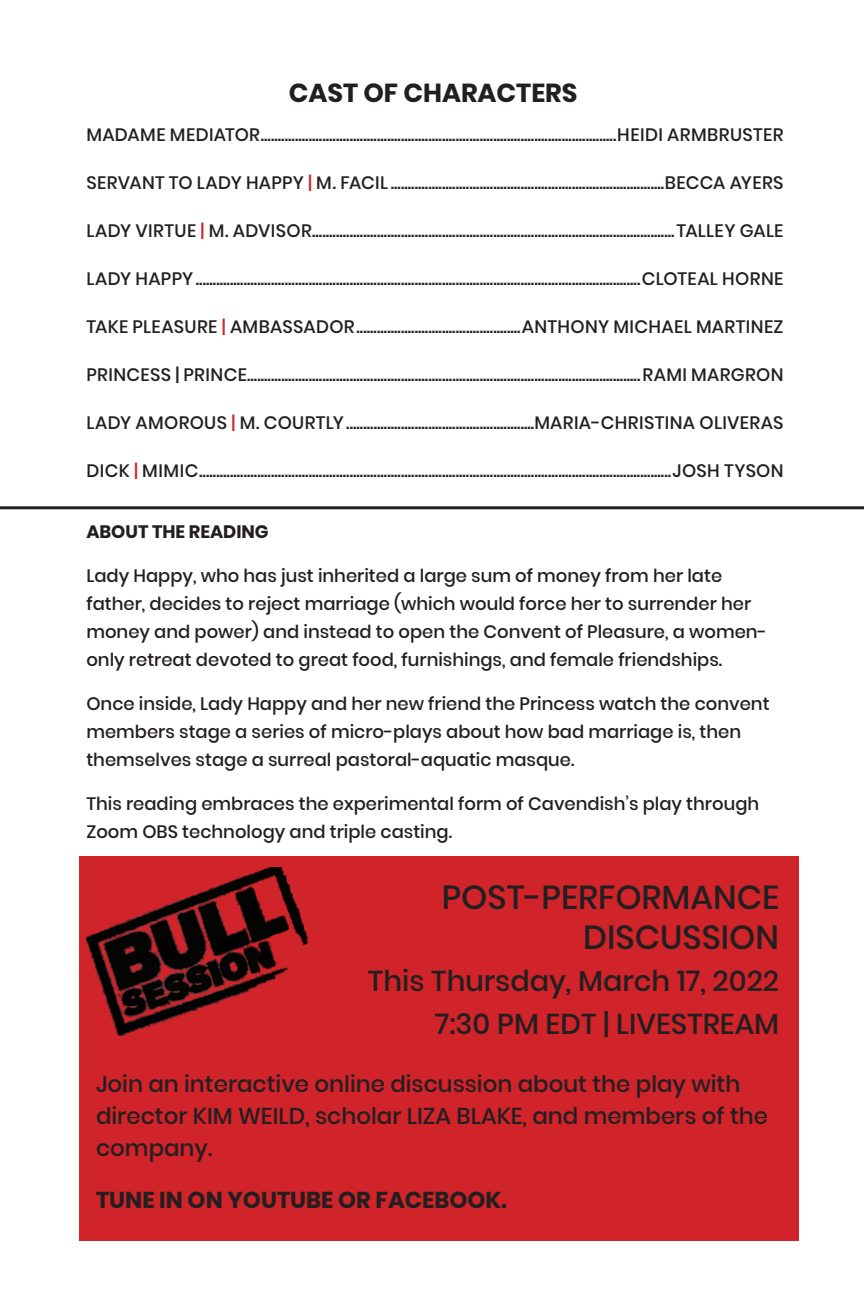
<style>
.page{position:relative;width:864px;height:1296px;background:#fff}
.page>*{position:absolute;margin:0;border:0;box-sizing:border-box;transform-origin:0 0}
.t1{font:500 33.2px/40px "Poppins";color:#231f20;text-align:right}
.t2{font:500 28.6px "Poppins";color:#231f20}
.t3{font:700 26px "Poppins";color:#231f20}
.t4{font:500 23px/32px "Poppins";color:#231f20}
.t5{font:700 23px "Poppins";color:#231f20}
.t6{font:500 18px/28px "Poppins";color:#231f20}
.t7{font:500 18px "Poppins";letter-spacing:.025em;color:#231f20}
.t8{font:500 18px "Poppins";letter-spacing:.02em;color:#231f20}
.t9{font:700 18px "Poppins";color:#231f20}
.s1{color:#d1232a}
</style>
<div class="page">
<div style="left:79px;top:857px;width:720px;height:384px;background:#d1232a"></div>
<img style="left:86px;top:867px;width:222px;height:168px">
<hr style="left:0;top:506px;width:864px;height:3px;background:#231f20">
<p class="t3" style="left:289px;top:78px;width:290px">CAST OF CHARACTERS</p>
<p class="t8" style="left:86px;top:125px;width:699px">MADAME MEDIATOR........................................................................................................HEIDI ARMBRUSTER</p>
<p class="t6" style="left:86px;top:169px;width:699px">SERVANT TO LADY HAPPY <span class="s1">|</span> M. FACIL ................................................................................BECCA AYERS</p>
<p class="t6" style="left:86px;top:217px;width:699px">LADY VIRTUE <span class="s1">|</span> M. ADVISOR..........................................................................................................TALLEY GALE</p>
<p class="t6" style="left:86px;top:265px;width:699px">LADY HAPPY..................................................................................................................................CLOTEAL HORNE</p>
<p class="t6" style="left:86px;top:313px;width:699px">TAKE PLEASURE <span class="s1">|</span> AMBASSADOR................................................ANTHONY MICHAEL MARTINEZ</p>
<p class="t6" style="left:86px;top:361px;width:699px">PRINCESS | PRINCE...................................................................................................................RAMI MARGRON</p>
<p class="t6" style="left:86px;top:409px;width:699px">LADY AMOROUS <span class="s1">|</span> M. COURTLY.......................................................MARIA-CHRISTINA OLIVERAS</p>
<p class="t7" style="left:86px;top:461px;width:699px">DICK <span class="s1">|</span> MIMIC..........................................................................................................................................JOSH TYSON</p>
<p class="t9" style="left:86px;top:521px;width:184px">ABOUT THE READING</p>
<p class="t6" style="left:86px;top:561px;width:682px">Lady Happy, who has just inherited a large sum of money from her late father, decides to reject marriage (which would force her to surrender her money and power) and instead to open the Convent of Pleasure, a women&shy;only retreat devoted to great food, furnishings, and female friendships.</p>
<p class="t6" style="left:86px;top:689px;width:685px">Once inside, Lady Happy and her new friend the Princess watch the convent members stage a series of micro-plays about how bad marriage is, then themselves stage a surreal pastoral-aquatic masque.</p>
<p class="t6" style="left:86px;top:789px;width:674px">This reading embraces the experimental form of Cavendish’s play through<br>Zoom OBS technology and triple casting.</p>
<p class="t1" style="left:442px;top:877px;width:339px">POST-PERFORMANCE<br>DISCUSSION</p>
<p class="t2" style="left:368px;top:965px;width:413px">This Thursday, March 17, 2022</p>
<p class="t2" style="left:435px;top:1008px;width:346px">7:30 PM EDT | LIVESTREAM</p>
<p class="t4" style="left:96px;top:1068px;width:674px">Join an interactive online discussion about the play with director KIM WEILD, scholar LIZA BLAKE, and members of the company.</p>
<p class="t5" style="left:96px;top:1187px;width:412px">TUNE IN ON YOUTUBE OR FACEBOOK.</p>
</div>
